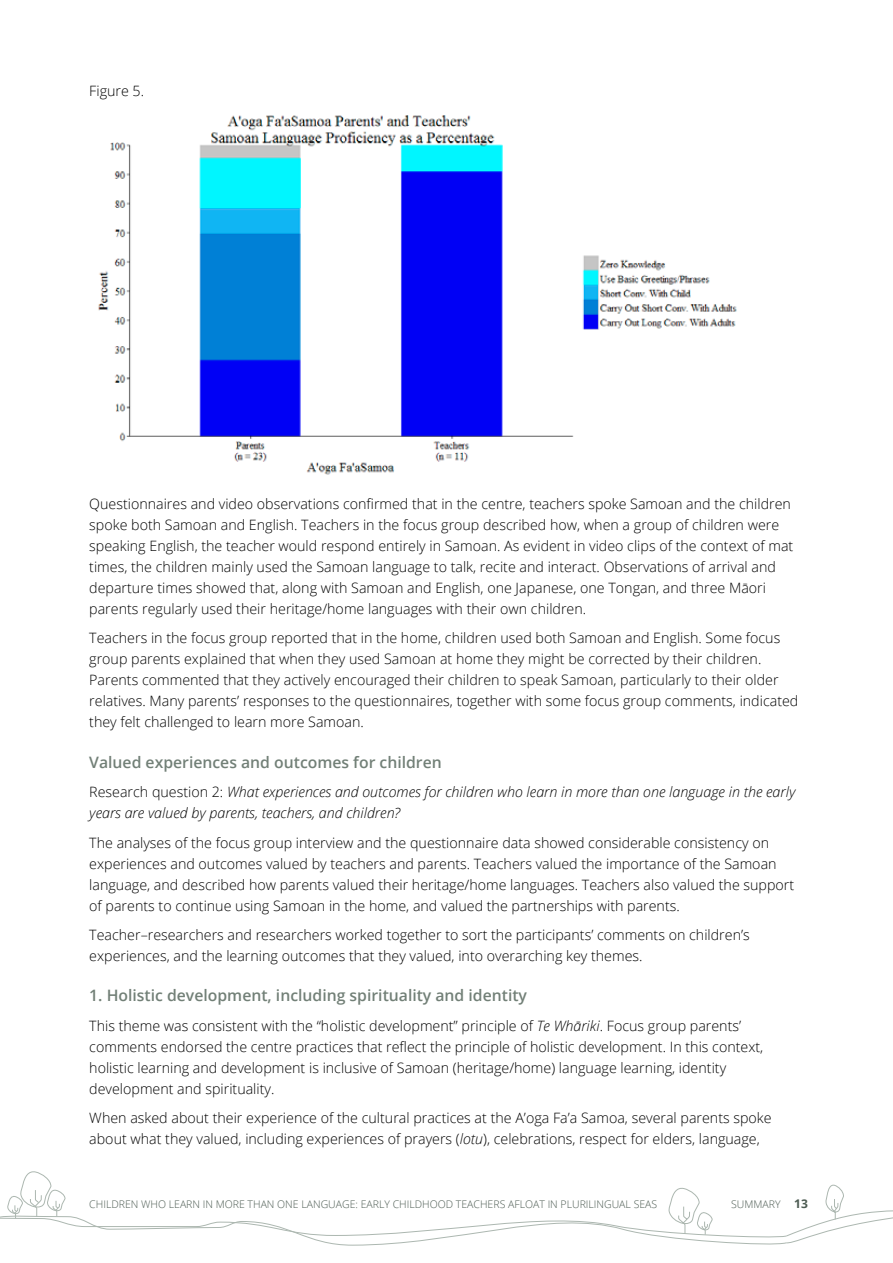
<style>
.page{position:relative;width:893px;height:1263px;background:#fff}
.page>*{position:absolute;margin:0;border:0;box-sizing:border-box;transform-origin:0 0}
.t1{font:600 15.75px "Open Sans";color:#728077}
.t2{font:300 14.25px/21px "Open Sans";color:#000}
.t3{font:italic 300 14.25px/21px "Open Sans";color:#000}
.t4{font:300 10.5px "Open Sans";color:#4c5b52}
.s1{font-style:normal}
.s2{font-style:italic}
.s3{font-weight:700;font-size:12px}
</style>
<div class="page">
<svg style="left:0;top:1171px;width:893px;height:75px"></svg>
<img style="left:98px;top:115px;width:639px;height:360px">
<p class="t2" style="left:89px;top:80px;width:56px">Figure 5.</p>
<p class="t2" style="left:89px;top:493px;width:705px">Questionnaires and video observations confirmed that in the centre, teachers spoke Samoan and the children spoke both Samoan and English. Teachers in the focus group described how, when a group of children were speaking English, the teacher would respond entirely in Samoan. As evident in video clips of the context of mat times, the children mainly used the Samoan language to talk, recite and interact. Observations of arrival and departure times showed that, along with Samoan and English, one Japanese, one Tongan, and three Māori parents regularly used their heritage/home languages with their own children.</p>
<p class="t2" style="left:89px;top:627px;width:711px">Teachers in the focus group reported that in the home, children used both Samoan and English. Some focus group parents explained that when they used Samoan at home they might be corrected by their children.<br>Parents commented that they actively encouraged their children to speak Samoan, particularly to their older relatives. Many parents’ responses to the questionnaires, together with some focus group comments, indicated they felt challenged to learn more Samoan.</p>
<p class="t1" style="left:89px;top:751px;width:354px">Valued experiences and outcomes for children</p>
<p class="t3" style="left:89px;top:781px;width:708px"><span class="s1">Research question 2:</span> What experiences and outcomes for children who learn in more than one language in the early years are valued by parents, teachers, and children?</p>
<p class="t2" style="left:89px;top:831px;width:706px">The analyses of the focus group interview and the questionnaire data showed considerable consistency on experiences and outcomes valued by teachers and parents. Teachers valued the importance of the Samoan language, and described how parents valued their heritage/home languages. Teachers also valued the support of parents to continue using Samoan in the home, and valued the partnerships with parents.</p>
<p class="t2" style="left:89px;top:924px;width:662px">Teacher–researchers and researchers worked together to sort the participants’ comments on children’s experiences, and the learning outcomes that they valued, into overarching key themes.</p>
<p class="t1" style="left:89px;top:985px;width:439px">1. Holistic development, including spirituality and identity</p>
<p class="t2" style="left:89px;top:1015px;width:675px">This theme was consistent with the “holistic development” principle of <span class="s2">Te Whāriki</span>. Focus group parents’ comments endorsed the centre practices that reflect the principle of holistic development. In this context, holistic learning and development is inclusive of Samoan (heritage/home) language learning, identity development and spirituality.</p>
<p class="t2" style="left:89px;top:1107px;width:684px">When asked about their experience of the cultural practices at the A’oga Fa’a Samoa, several parents spoke about what they valued, including experiences of prayers (<span class="s2">lotu</span>), celebrations, respect for elders, language,</p>
<p class="t4" style="left:89px;top:1197px;width:569px">CHILDREN WHO LEARN IN MORE THAN ONE LANGUAGE: EARLY CHILDHOOD TEACHERS AFLOAT IN PLURILINGUAL SEAS</p>
<p class="t4" style="left:731px;top:1196px;width:78px">SUMMARY <span class="s3">13</span></p>
</div>
